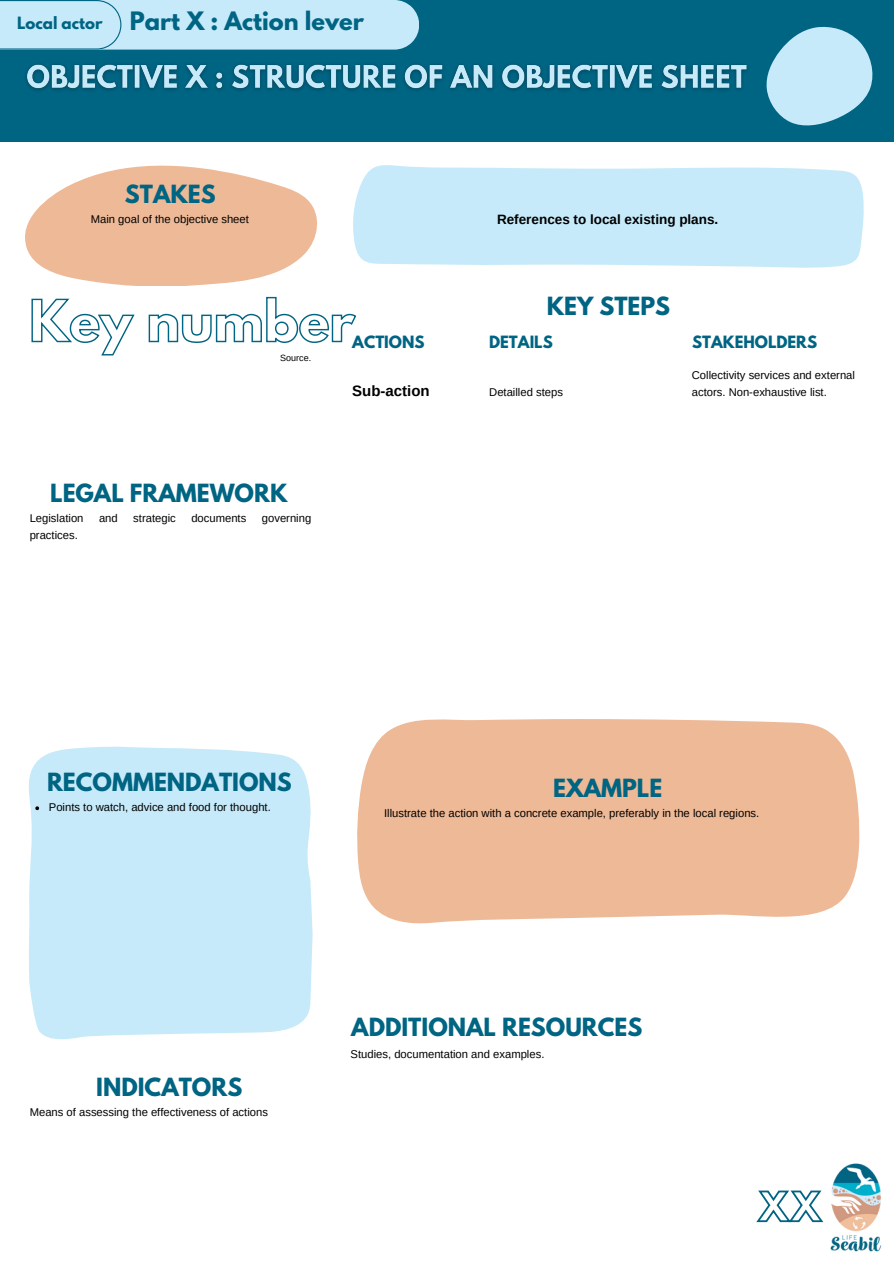
<style>
.page{position:relative;width:894px;height:1264px;background:#fff}
.page>*{position:absolute;margin:0;border:0;box-sizing:border-box;transform-origin:0 0}
.t1{font:700 22.5px "League Spartan";color:#006483}
.t2{font:700 22.2px "League Spartan";color:#006483}
.t3{font:700 15px "League Spartan";color:#006483}
.t4{font:700 15px "Arimo";color:#000}
.t5{font:700 13.5px "Arimo";color:#000}
.t6{font:11.25px/16.8px "Arimo";color:#000}
.t7{font:9px "Arimo";color:#000}
</style>
<div class="page">
<div style="left:0;top:0;width:893px;height:141px;background:#006483"></div>
<svg style="left:766px;top:26px;width:107px;height:100px"></svg>
<div style="left:28px;top:746px;width:285px;height:294px;background:#c6eafa"></div>
<svg style="left:25px;top:165px;width:293px;height:121px"></svg>
<svg style="left:353px;top:165px;width:511px;height:103px;background:#caebfa"></svg>
<svg style="left:357px;top:719px;width:503px;height:205px;background:#efbe9d"></svg>
<div style="left:0;top:0;width:419px;height:50px;background:#c6eafa"></div>
<img style="left:26px;top:64px;width:721px;height:26px">
<svg style="left:31px;top:296px;width:326px;height:60px"></svg>
<svg style="left:35px;top:806px;width:4px;height:4px"></svg>
<svg style="left:756px;top:1190px;width:62px;height:33px"></svg>
<img style="left:818px;top:1163px;width:64px;height:89px">
<p class="t3" style="left:17px;top:15px;width:87px">Local actor</p>
<p class="t1" style="left:130px;top:10px;width:236px">Part X : Action lever</p>
<h4 class="t2" style="left:125px;top:183px;width:92px">STAKES</h4>
<h1 class="t6" style="left:91px;top:211px;width:160px">Main goal of the objective sheet</h1>
<h6 class="t5" style="left:497px;top:212px;width:223px">References to local existing plans.</h6>
<p class="t2" style="left:546px;top:295px;width:125px">KEY STEPS</p>
<h6 class="t7" style="left:280px;top:353px;width:32px">Source.</h6>
<h4 class="t2" style="left:50px;top:482px;width:239px">LEGAL FRAMEWORK</h4>
<p class="t6" style="left:30px;top:510px;width:55px">Legislation</p>
<p class="t6" style="left:99px;top:510px;width:20px">and</p>
<p class="t6" style="left:133px;top:510px;width:44px">strategic</p>
<p class="t6" style="left:191px;top:510px;width:57px">documents</p>
<p class="t6" style="left:262px;top:510px;width:51px">governing</p>
<p class="t6" style="left:30px;top:527px;width:50px">practices.</p>
<h4 class="t3" style="left:352px;top:334px;width:74px">ACTIONS</h4>
<p class="t3" style="left:489px;top:334px;width:65px">DETAILS</p>
<h4 class="t3" style="left:692px;top:334px;width:126px">STAKEHOLDERS</h4>
<h4 class="t4" style="left:352px;top:382px;width:79px">Sub-action</h4>
<p class="t6" style="left:489px;top:384px;width:75px">Detailled steps</p>
<p class="t6" style="left:691px;top:367px;width:165px">Collectivity services and external actors. Non-exhaustive list.</p>
<p class="t2" style="left:47px;top:770px;width:246px">RECOMMENDATIONS</p>
<p class="t6" style="left:49px;top:798px;width:223px">Points to watch, advice and food for thought.</p>
<p class="t2" style="left:553px;top:777px;width:111px">EXAMPLE</p>
<p class="t6" style="left:384px;top:804px;width:376px">Illustrate the action with a concrete example, preferably in the local regions.</p>
<h5 class="t2" style="left:96px;top:1075px;width:147px">INDICATORS</h5>
<p class="t6" style="left:30px;top:1103px;width:240px">Means of assessing the effectiveness of actions</p>
<p class="t2" style="left:351px;top:1016px;width:292px">ADDITIONAL RESOURCES</p>
<p class="t6" style="left:350px;top:1045px;width:195px">Studies, documentation and examples.</p>
</div>
